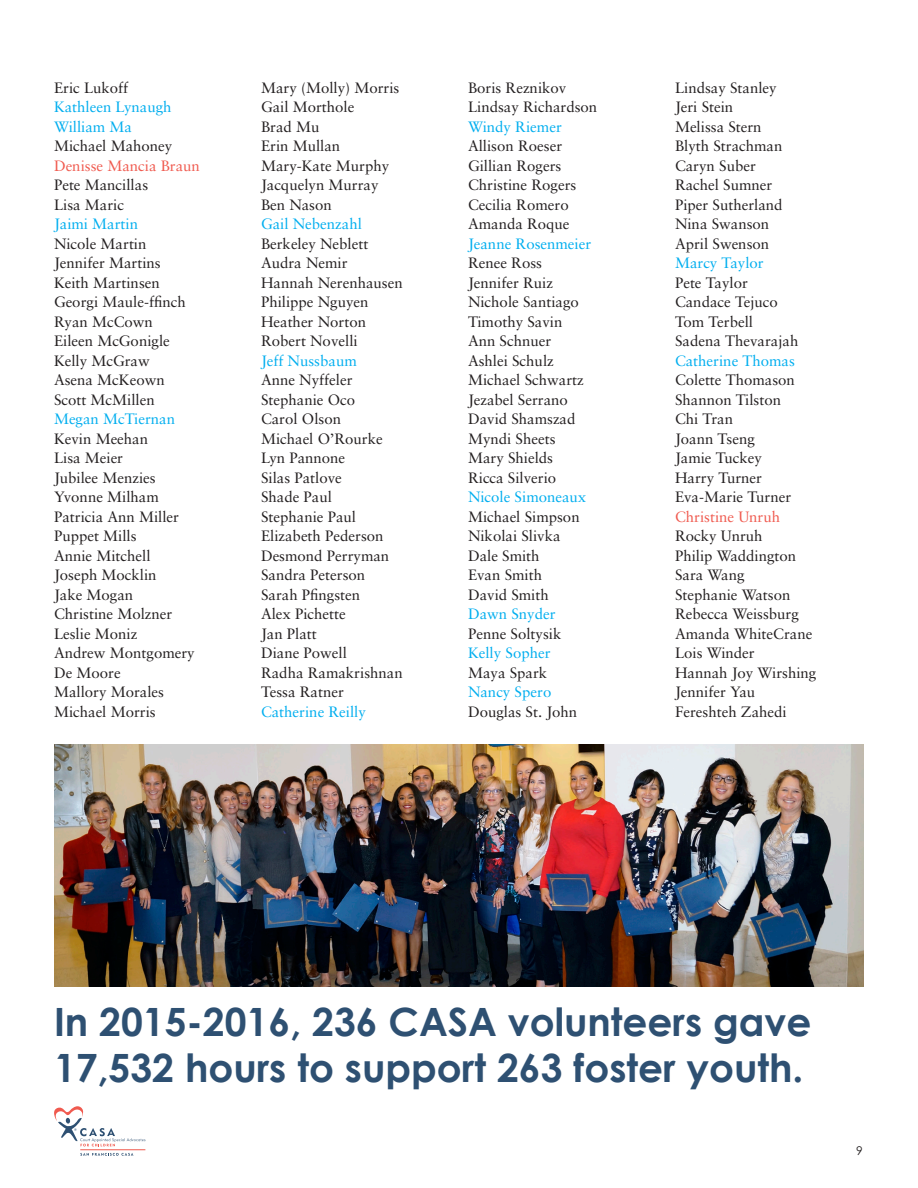
<style>
.page{position:relative;width:918px;height:1188px;background:#fff}
.page>*{position:absolute;margin:0;border:0;box-sizing:border-box;transform-origin:0 0}
.t1{font:700 39px/46.8px "Century Gothic";color:#2e5072}
.t2{font:15px "Sabon";color:#231f20}
.t3{font:15px "Sabon";color:#00aeef}
.t4{font:15px "Sabon";color:#f05a4f}
.t5{font:12px "Century Gothic";color:#231f20}
</style>
<div class="page">
<hr style="left:80px;top:1150px;width:65px;height:1px;background:#f05a4f">
<svg style="left:54px;top:1106px;width:91px;height:40px"></svg>
<svg style="left:80px;top:1153px;width:53px;height:3px"></svg>
<img style="left:54px;top:745px;width:810px;height:242px">
<p class="t2" style="left:54px;top:78px;width:76px">Eric Lukoff</p>
<p class="t3" style="left:54px;top:98px;width:119px">Kathleen Lynaugh</p>
<p class="t3" style="left:54px;top:117px;width:80px">William Ma</p>
<p class="t2" style="left:54px;top:137px;width:120px">Michael Mahoney</p>
<p class="t4" style="left:54px;top:156px;width:147px">Denisse Mancia Braun</p>
<p class="t2" style="left:54px;top:176px;width:96px">Pete Mancillas</p>
<p class="t2" style="left:54px;top:195px;width:72px">Lisa Maric</p>
<p class="t3" style="left:54px;top:215px;width:86px">Jaimi Martin</p>
<p class="t2" style="left:54px;top:234px;width:94px">Nicole Martin</p>
<p class="t2" style="left:54px;top:254px;width:108px">Jennifer Martins</p>
<p class="t2" style="left:54px;top:273px;width:107px">Keith Martinsen</p>
<p class="t2" style="left:54px;top:293px;width:133px">Georgi Maule-ffinch</p>
<p class="t2" style="left:54px;top:312px;width:100px">Ryan McCown</p>
<p class="t2" style="left:54px;top:332px;width:117px">Eileen McGonigle</p>
<p class="t2" style="left:54px;top:351px;width:97px">Kelly McGraw</p>
<p class="t2" style="left:54px;top:371px;width:112px">Asena McKeown</p>
<p class="t2" style="left:54px;top:390px;width:102px">Scott McMillen</p>
<p class="t3" style="left:54px;top:410px;width:123px">Megan McTiernan</p>
<p class="t2" style="left:54px;top:429px;width:96px">Kevin Meehan</p>
<p class="t2" style="left:54px;top:449px;width:71px">Lisa Meier</p>
<p class="t2" style="left:54px;top:468px;width:103px">Jubilee Menzies</p>
<p class="t2" style="left:54px;top:488px;width:106px">Yvonne Milham</p>
<p class="t2" style="left:54px;top:507px;width:127px">Patricia Ann Miller</p>
<p class="t2" style="left:54px;top:527px;width:84px">Puppet Mills</p>
<p class="t2" style="left:54px;top:546px;width:98px">Annie Mitchell</p>
<p class="t2" style="left:54px;top:566px;width:104px">Joseph Mocklin</p>
<p class="t2" style="left:54px;top:585px;width:81px">Jake Mogan</p>
<p class="t2" style="left:54px;top:605px;width:120px">Christine Molzner</p>
<p class="t2" style="left:54px;top:624px;width:85px">Leslie Moniz</p>
<p class="t2" style="left:54px;top:644px;width:142px">Andrew Montgomery</p>
<p class="t2" style="left:54px;top:663px;width:68px">De Moore</p>
<p class="t2" style="left:54px;top:683px;width:112px">Mallory Morales</p>
<p class="t2" style="left:54px;top:702px;width:103px">Michael Morris</p>
<p class="t2" style="left:261px;top:78px;width:140px">Mary (Molly) Morris</p>
<p class="t2" style="left:261px;top:98px;width:95px">Gail Morthole</p>
<p class="t2" style="left:261px;top:117px;width:60px">Brad Mu</p>
<p class="t2" style="left:261px;top:137px;width:81px">Erin Mullan</p>
<p class="t2" style="left:261px;top:156px;width:130px">Mary-Kate Murphy</p>
<p class="t2" style="left:261px;top:176px;width:119px">Jacquelyn Murray</p>
<p class="t2" style="left:261px;top:195px;width:72px">Ben Nason</p>
<p class="t3" style="left:261px;top:215px;width:102px">Gail Nebenzahl</p>
<p class="t2" style="left:261px;top:234px;width:109px">Berkeley Neblett</p>
<p class="t2" style="left:261px;top:254px;width:88px">Audra Nemir</p>
<p class="t2" style="left:261px;top:273px;width:143px">Hannah Nerenhausen</p>
<p class="t2" style="left:261px;top:293px;width:109px">Philippe Nguyen</p>
<p class="t2" style="left:261px;top:312px;width:107px">Heather Norton</p>
<p class="t2" style="left:261px;top:332px;width:98px">Robert Novelli</p>
<p class="t3" style="left:261px;top:351px;width:97px">Jeff Nussbaum</p>
<p class="t2" style="left:261px;top:371px;width:93px">Anne Nyffeler</p>
<p class="t2" style="left:261px;top:390px;width:96px">Stephanie Oco</p>
<p class="t2" style="left:261px;top:410px;width:82px">Carol Olson</p>
<p class="t2" style="left:261px;top:429px;width:123px">Michael O’Rourke</p>
<p class="t2" style="left:261px;top:449px;width:86px">Lyn Pannone</p>
<p class="t2" style="left:261px;top:468px;width:82px">Silas Patlove</p>
<p class="t2" style="left:261px;top:488px;width:72px">Shade Paul</p>
<p class="t2" style="left:261px;top:507px;width:97px">Stephanie Paul</p>
<p class="t2" style="left:261px;top:527px;width:124px">Elizabeth Pederson</p>
<p class="t2" style="left:261px;top:546px;width:130px">Desmond Perryman</p>
<p class="t2" style="left:261px;top:566px;width:106px">Sandra Peterson</p>
<p class="t2" style="left:261px;top:585px;width:101px">Sarah Pfingsten</p>
<p class="t2" style="left:261px;top:605px;width:86px">Alex Pichette</p>
<p class="t2" style="left:261px;top:624px;width:57px">Jan Platt</p>
<p class="t2" style="left:261px;top:644px;width:87px">Diane Powell</p>
<p class="t2" style="left:261px;top:663px;width:143px">Radha Ramakrishnan</p>
<p class="t2" style="left:261px;top:683px;width:84px">Tessa Ratner</p>
<p class="t3" style="left:261px;top:702px;width:106px">Catherine Reilly</p>
<p class="t2" style="left:468px;top:78px;width:100px">Boris Reznikov</p>
<p class="t2" style="left:468px;top:98px;width:131px">Lindsay Richardson</p>
<p class="t3" style="left:468px;top:117px;width:95px">Windy Riemer</p>
<p class="t2" style="left:468px;top:137px;width:96px">Allison Roeser</p>
<p class="t2" style="left:468px;top:156px;width:95px">Gillian Rogers</p>
<p class="t2" style="left:468px;top:176px;width:110px">Christine Rogers</p>
<p class="t2" style="left:468px;top:195px;width:102px">Cecilia Romero</p>
<p class="t2" style="left:468px;top:215px;width:103px">Amanda Roque</p>
<p class="t3" style="left:468px;top:234px;width:125px">Jeanne Rosenmeier</p>
<p class="t2" style="left:468px;top:254px;width:76px">Renee Ross</p>
<p class="t2" style="left:468px;top:273px;width:87px">Jennifer Ruiz</p>
<p class="t2" style="left:468px;top:293px;width:112px">Nichole Santiago</p>
<p class="t2" style="left:468px;top:312px;width:96px">Timothy Savin</p>
<p class="t2" style="left:468px;top:332px;width:85px">Ann Schnuer</p>
<p class="t2" style="left:468px;top:351px;width:87px">Ashlei Schulz</p>
<p class="t2" style="left:468px;top:371px;width:117px">Michael Schwartz</p>
<p class="t2" style="left:468px;top:390px;width:102px">Jezabel Serrano</p>
<p class="t2" style="left:468px;top:410px;width:109px">David Shamszad</p>
<p class="t2" style="left:468px;top:429px;width:89px">Myndi Sheets</p>
<p class="t2" style="left:468px;top:449px;width:87px">Mary Shields</p>
<p class="t2" style="left:468px;top:468px;width:90px">Ricca Silverio</p>
<p class="t3" style="left:468px;top:488px;width:120px">Nicole Simoneaux</p>
<p class="t2" style="left:468px;top:507px;width:113px">Michael Simpson</p>
<p class="t2" style="left:468px;top:527px;width:94px">Nikolai Slivka</p>
<p class="t2" style="left:468px;top:546px;width:73px">Dale Smith</p>
<p class="t2" style="left:468px;top:566px;width:76px">Evan Smith</p>
<p class="t2" style="left:468px;top:585px;width:82px">David Smith</p>
<p class="t3" style="left:468px;top:605px;width:89px">Dawn Snyder</p>
<p class="t2" style="left:468px;top:624px;width:95px">Penne Soltysik</p>
<p class="t3" style="left:468px;top:644px;width:84px">Kelly Sopher</p>
<p class="t2" style="left:468px;top:663px;width:81px">Maya Spark</p>
<p class="t3" style="left:468px;top:683px;width:85px">Nancy Spero</p>
<p class="t2" style="left:468px;top:702px;width:111px">Douglas St. John</p>
<p class="t2" style="left:675px;top:78px;width:103px">Lindsay Stanley</p>
<p class="t2" style="left:675px;top:98px;width:60px">Jeri Stein</p>
<p class="t2" style="left:675px;top:117px;width:88px">Melissa Stern</p>
<p class="t2" style="left:675px;top:137px;width:109px">Blyth Strachman</p>
<p class="t2" style="left:675px;top:156px;width:82px">Caryn Suber</p>
<p class="t2" style="left:675px;top:176px;width:99px">Rachel Sumner</p>
<p class="t2" style="left:675px;top:195px;width:109px">Piper Sutherland</p>
<p class="t2" style="left:675px;top:215px;width:96px">Nina Swanson</p>
<p class="t2" style="left:675px;top:234px;width:96px">April Swenson</p>
<p class="t3" style="left:675px;top:254px;width:90px">Marcy Taylor</p>
<p class="t2" style="left:675px;top:273px;width:74px">Pete Taylor</p>
<p class="t2" style="left:675px;top:293px;width:104px">Candace Tejuco</p>
<p class="t2" style="left:675px;top:312px;width:80px">Tom Terbell</p>
<p class="t2" style="left:675px;top:332px;width:125px">Sadena Thevarajah</p>
<p class="t3" style="left:675px;top:351px;width:121px">Catherine Thomas</p>
<p class="t2" style="left:675px;top:371px;width:121px">Colette Thomason</p>
<p class="t2" style="left:675px;top:390px;width:108px">Shannon Tilston</p>
<p class="t2" style="left:675px;top:410px;width:60px">Chi Tran</p>
<p class="t2" style="left:675px;top:429px;width:81px">Joann Tseng</p>
<p class="t2" style="left:675px;top:449px;width:89px">Jamie Tuckey</p>
<p class="t2" style="left:675px;top:468px;width:89px">Harry Turner</p>
<p class="t2" style="left:675px;top:488px;width:118px">Eva-Marie Turner</p>
<p class="t4" style="left:675px;top:507px;width:107px">Christine Unruh</p>
<p class="t2" style="left:675px;top:527px;width:89px">Rocky Unruh</p>
<p class="t2" style="left:675px;top:546px;width:123px">Philip Waddington</p>
<p class="t2" style="left:675px;top:566px;width:71px">Sara Wang</p>
<p class="t2" style="left:675px;top:585px;width:117px">Stephanie Watson</p>
<p class="t2" style="left:675px;top:605px;width:125px">Rebecca Weissburg</p>
<p class="t2" style="left:675px;top:624px;width:139px">Amanda WhiteCrane</p>
<p class="t2" style="left:675px;top:644px;width:81px">Lois Winder</p>
<p class="t2" style="left:675px;top:663px;width:143px">Hannah Joy Wirshing</p>
<p class="t2" style="left:675px;top:683px;width:82px">Jennifer Yau</p>
<p class="t2" style="left:675px;top:702px;width:113px">Fereshteh Zahedi</p>
<p class="t1" style="left:54px;top:997px;width:759px">In 2015-2016, 236 CASA volunteers gave<br>17,532 hours to support 263 foster youth.</p>
<p class="t5" style="left:856px;top:1143px;width:8px">9</p>
</div>
